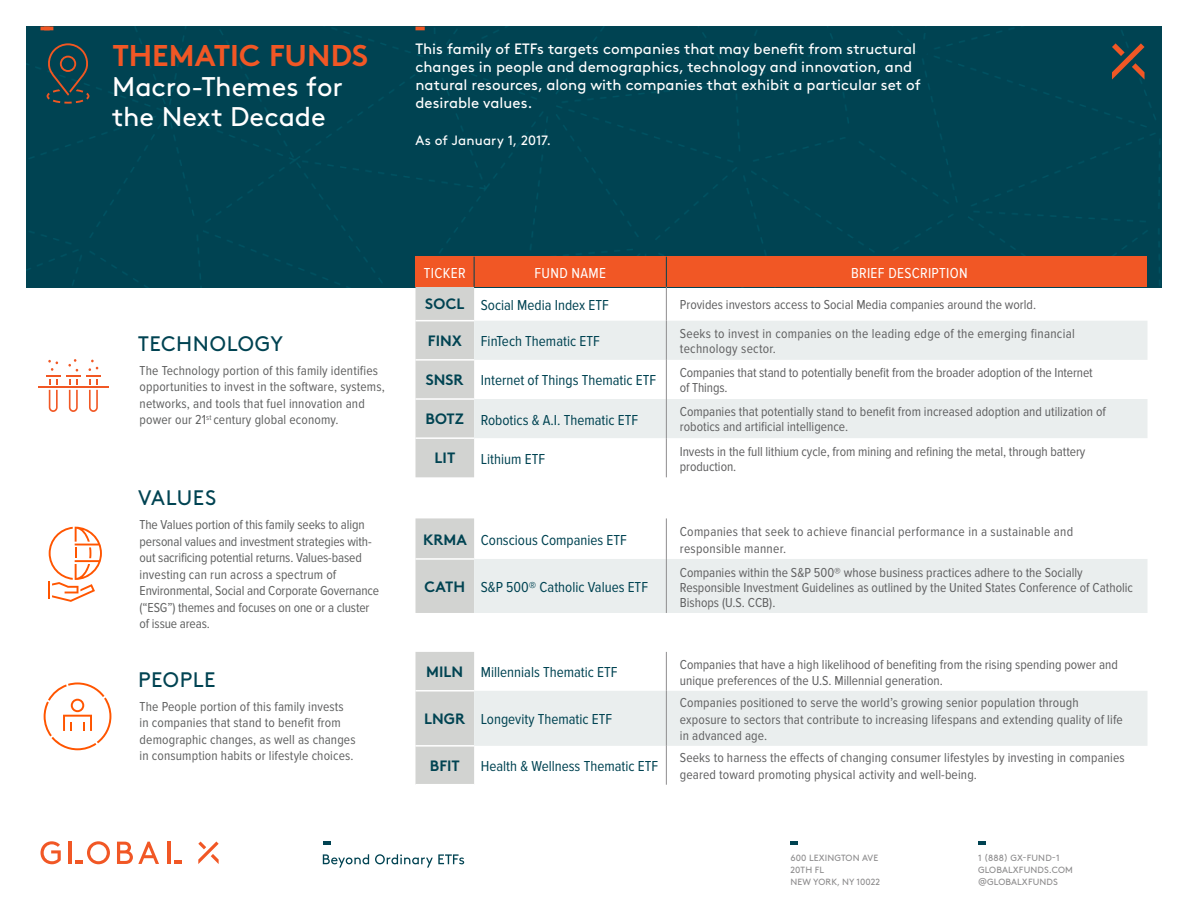
<style>
.page{position:relative;width:1188px;height:918px;background:#fff}
.page>*{position:absolute;margin:0;border:0;box-sizing:border-box;transform-origin:0 0}
.t1{font:700 30px "Brown Std";letter-spacing:.005em;color:#f15725}
.t2{font:27px/30px "Brown Std";letter-spacing:-.005em;color:#fff}
.t3{font:21px "Brown Std";letter-spacing:.025em;color:#004352}
.t4{font:15px "Proxima Nova Cond";color:#004352}
.t5{font:15px/18px "Brown Std";color:#fff}
.t6{font:15px "Proxima Nova Cond";letter-spacing:.02em;color:#fff}
.t7{font:700 15px "Brown Std";color:#004352}
.t8{font:13.5px/15px "Proxima Nova Cond";color:#606061}
.t9{font:13.5px/16.5px "Proxima Nova Cond";letter-spacing:.01em;color:#606161}
.t10{font:13.5px/16.5px "Proxima Nova Cond";letter-spacing:-.01em;color:#606161}
.t11{font:13.5px/15px "Proxima Nova Cond";letter-spacing:.02em;color:#606061}
.t12{font:13.5px "Brown Std";letter-spacing:.005em;color:#fff}
.t13{font:9px/12px "Brown Std";letter-spacing:.015em;color:#8e8d8e}
.s1{font-family:"Brown Std";font-weight:700}
</style>
<div class="page">
<div style="left:27px;top:27px;width:1134px;height:260px;background:#004352"></div>
<svg style="left:1112px;top:43px;width:33px;height:37px"></svg>
<svg style="left:117px;top:842px;width:42px;height:22px"></svg>
<svg style="left:198px;top:842px;width:21px;height:22px"></svg>
<hr style="left:167px;top:842px;width:4px;height:22px;background:#f15725">
<svg style="left:174px;top:861px;width:8px;height:3px"></svg>
<svg style="left:41px;top:841px;width:20px;height:23px"></svg>
<hr style="left:69px;top:842px;width:3px;height:22px;background:#f15725">
<svg style="left:75px;top:841px;width:35px;height:23px"></svg>
<svg style="left:323px;top:854px;width:46px;height:14px"></svg>
<svg style="left:375px;top:854px;width:89px;height:14px"></svg>
<svg style="left:323px;top:841px;width:8px;height:4px"></svg>
<svg style="left:790px;top:841px;width:8px;height:4px"></svg>
<svg style="left:416px;top:27px;width:9px;height:3px"></svg>
<svg style="left:40px;top:27px;width:13px;height:3px"></svg>
<svg style="left:978px;top:841px;width:8px;height:4px"></svg>
<svg style="left:44px;top:682px;width:67px;height:68px"></svg>
<svg style="left:416px;top:652px;width:732px;height:133px"></svg>
<hr style="left:416px;top:690px;width:58px;height:2px;background:#fff">
<hr style="left:416px;top:745px;width:58px;height:2px;background:#fff">
<hr style="left:416px;top:784px;width:58px;height:1px;background:#fff">
<hr style="left:666px;top:652px;width:1px;height:39px;background:#8e8d8e">
<hr style="left:666px;top:691px;width:1px;height:55px;background:#8e8d8e">
<hr style="left:666px;top:746px;width:1px;height:39px;background:#8e8d8e">
<hr style="left:38px;top:386px;width:71px;height:2px;background:#f15825">
<svg style="left:66px;top:359px;width:14px;height:53px"></svg>
<svg style="left:46px;top:360px;width:14px;height:52px"></svg>
<svg style="left:86px;top:360px;width:14px;height:52px"></svg>
<div style="left:416px;top:287px;width:58px;height:190px;background:#d2d3d1"></div>
<svg style="left:474px;top:321px;width:674px;height:117px;fill:#eaeeee"></svg>
<hr style="left:416px;top:320px;width:58px;height:1px;background:#fff">
<hr style="left:416px;top:359px;width:58px;height:2px;background:#fff">
<hr style="left:416px;top:398px;width:58px;height:2px;background:#fff">
<hr style="left:416px;top:437px;width:58px;height:2px;background:#fff">
<hr style="left:666px;top:287px;width:1px;height:34px;background:#8e8d8e">
<hr style="left:666px;top:321px;width:1px;height:39px;background:#8e8d8e">
<hr style="left:666px;top:360px;width:1px;height:39px;background:#8e8d8e">
<hr style="left:666px;top:399px;width:1px;height:39px;background:#8e8d8e">
<hr style="left:666px;top:438px;width:1px;height:39px;background:#8e8d8e">
<div style="left:416px;top:257px;width:732px;height:30px;background:#f15725"></div>
<hr style="left:474px;top:257px;width:1px;height:30px;background:#004352">
<hr style="left:666px;top:257px;width:1px;height:30px;background:#004352">
<svg style="left:48px;top:527px;width:54px;height:75px"></svg>
<svg style="left:416px;top:518px;width:732px;height:95px"></svg>
<hr style="left:416px;top:558px;width:58px;height:2px;background:#fff">
<hr style="left:666px;top:518px;width:1px;height:41px;background:#8e8d8e">
<hr style="left:666px;top:559px;width:1px;height:54px;background:#8e8d8e">
<svg style="left:47px;top:43px;width:42px;height:61px;background:#27464a"></svg>
<h1 class="t1" style="left:112px;top:37px;width:257px">THEMATIC FUNDS</h1>
<h2 class="t2" style="left:112px;top:72px;width:232px">Macro-Themes for the Next Decade</h2>
<p class="t5" style="left:416px;top:40px;width:507px">This family of ETFs targets companies that may benefit from structural changes in people and demographics, technology and innovation, and natural resources, along with companies that exhibit a particular set of desirable values.</p>
<p class="t12" style="left:416px;top:132px;width:137px">As of January 1, 2017.</p>
<h3 class="t3" style="left:138px;top:331px;width:146px">TECHNOLOGY</h3>
<p class="t9" style="left:140px;top:362px;width:247px">The Technology portion of this family identifies opportunities to invest in the software, systems, networks, and tools that fuel innovation and power our 21<sup>st</sup> century global economy.</p>
<h3 class="t3" style="left:138px;top:486px;width:80px">VALUES</h3>
<p class="t10" style="left:140px;top:517px;width:241px">The Values portion of this family seeks to align personal values and investment strategies with&shy;out sacrificing potential returns. Values-based investing can run across a spectrum of Environmental, Social and Corporate Governance (“ESG”) themes and focuses on one or a cluster of issue areas.</p>
<h3 class="t3" style="left:138px;top:667px;width:79px">PEOPLE</h3>
<p class="t9" style="left:140px;top:698px;width:218px">The People portion of this family invests in companies that stand to benefit from demographic changes, as well as changes in consumption habits or lifestyle choices.</p>
<p class="t6" style="left:424px;top:264px;width:43px">TICKER</p>
<p class="t6" style="left:535px;top:264px;width:73px">FUND NAME</p>
<p class="t6" style="left:851px;top:264px;width:118px">BRIEF DESCRIPTION</p>
<p class="t4" style="left:425px;top:296px;width:185px"><span class="s1">SOCL</span> Social Media Index ETF</p>
<p class="t8" style="left:680px;top:297px;width:358px">Provides investors access to Social Media companies around the world.</p>
<p class="t7" style="left:428px;top:331px;width:36px">FINX</p>
<p class="t4" style="left:481px;top:333px;width:120px">FinTech Thematic ETF</p>
<p class="t11" style="left:680px;top:326px;width:396px">Seeks to invest in companies on the leading edge of the emerging financial technology sector.</p>
<p class="t4" style="left:426px;top:372px;width:232px"><span class="s1">SNSR</span> Internet of Things Thematic ETF</p>
<p class="t8" style="left:680px;top:366px;width:414px">Companies that stand to potentially benefit from the broader adoption of the Internet of Things.</p>
<p class="t4" style="left:425px;top:411px;width:214px"><span class="s1">BOTZ</span> Robotics &amp; A.I. Thematic ETF</p>
<p class="t8" style="left:680px;top:405px;width:428px">Companies that potentially stand to benefit from increased adoption and utilization of robotics and artificial intelligence.</p>
<p class="t7" style="left:435px;top:449px;width:22px">LIT</p>
<p class="t4" style="left:481px;top:450px;width:66px">Lithium ETF</p>
<p class="t8" style="left:680px;top:444px;width:407px">Invests in the full lithium cycle, from mining and refining the metal, through battery production.</p>
<p class="t4" style="left:423px;top:532px;width:205px"><span class="s1">KRMA</span> Conscious Companies ETF</p>
<p class="t11" style="left:680px;top:524px;width:395px;line-height:16.2px">Companies that seek to achieve financial performance in a sustainable and responsible manner.</p>
<p class="t4" style="left:424px;top:579px;width:225px"><span class="s1">CATH</span> S&amp;P 500® Catholic Values ETF</p>
<p class="t8" style="left:680px;top:565px;width:455px">Companies within the S&amp;P 500® whose business practices adhere to the Socially<br>Responsible Investment Guidelines as outlined by the United States Conference of Catholic<br>Bishops (U.S. CCB).</p>
<p class="t4" style="left:426px;top:664px;width:193px"><span class="s1">MILN</span> Millennials Thematic ETF</p>
<p class="t8" style="left:680px;top:656px;width:440px;line-height:16.2px">Companies that have a high likelihood of benefiting from the rising spending power and unique preferences of the U.S. Millennial generation.</p>
<p class="t4" style="left:424px;top:711px;width:189px"><span class="s1">LNGR</span> Longevity Thematic ETF</p>
<p class="t8" style="left:680px;top:695px;width:445px;line-height:16.2px">Companies positioned to serve the world’s growing senior population through exposure to sectors that contribute to increasing lifespans and extending quality of life in advanced age.</p>
<p class="t7" style="left:430px;top:756px;width:31px">BFIT</p>
<p class="t4" style="left:481px;top:758px;width:179px">Health &amp; Wellness Thematic ETF</p>
<p class="t8" style="left:680px;top:750px;width:447px;line-height:16.2px">Seeks to harness the effects of changing consumer lifestyles by investing in companies geared toward promoting physical activity and well-being.</p>
<p class="t13" style="left:790px;top:852px;width:91px">600 LEXINGTON AVE<br>20TH FL<br>NEW YORK, NY 10022</p>
<p class="t13" style="left:978px;top:852px;width:97px">1 (888) GX-FUND-1<br>GLOBALXFUNDS.COM @GLOBALXFUNDS</p>
</div>
